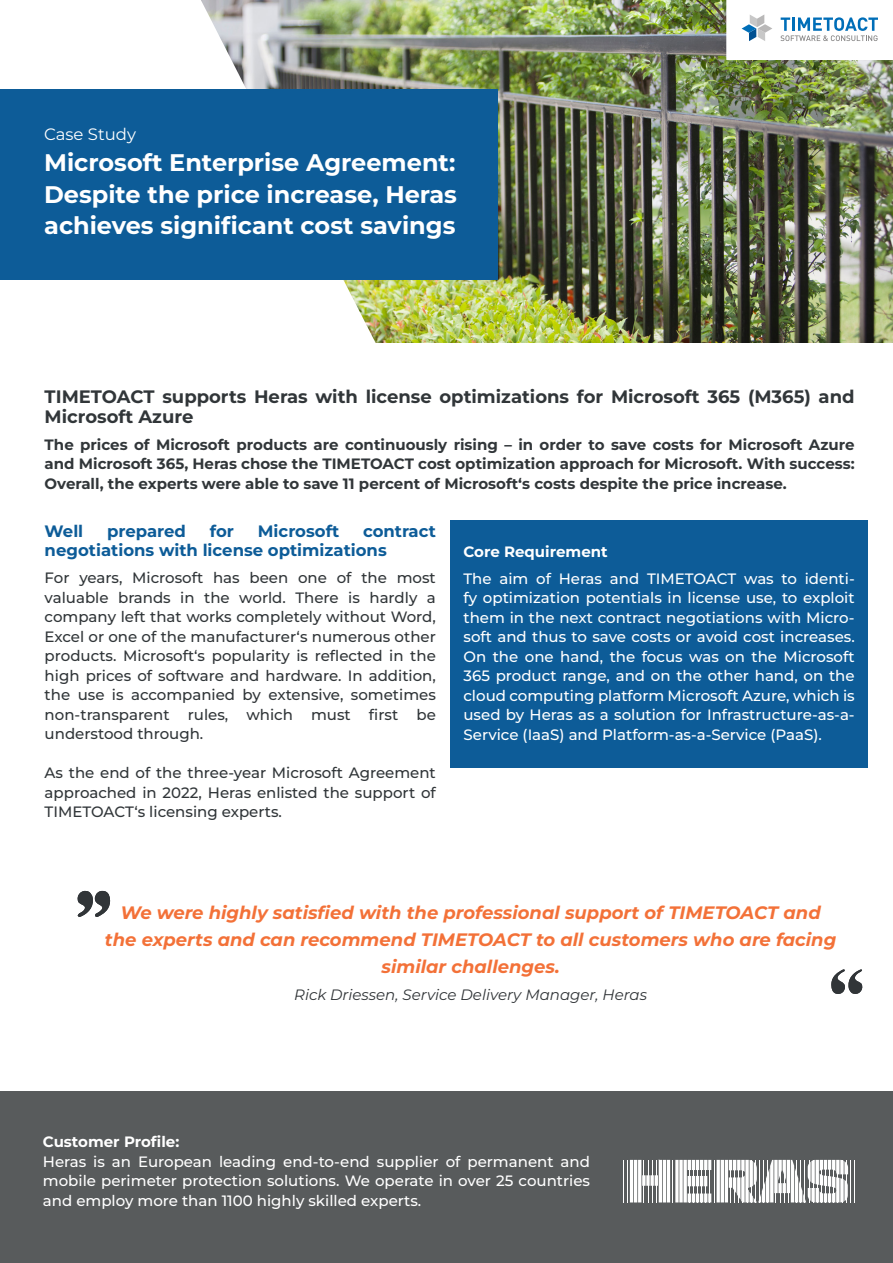
<style>
.page{position:relative;width:893px;height:1263px;background:#fff}
.page>*{position:absolute;margin:0;border:0;box-sizing:border-box;transform-origin:0 0}
.t1{font:700 24px/31.5px "Montserrat";color:#fff;text-align:justify}
.t2{font:italic 700 18px/27px "Montserrat";color:#f37138;text-align:center}
.t3{font:700 18px/19.5px "Montserrat";color:#313639}
.t4{font:700 16.5px/19.5px "Montserrat";color:#0d5c98}
.t5{font:16.5px "Montserrat";color:#fff}
.t6{font:500 15px/19.5px "Montserrat";color:#fff;text-align:justify}
.t7{font:500 15px/19.5px "Montserrat";color:#313639;text-align:justify}
.t8{font:700 15px/19.5px "Montserrat";color:#313639;text-align:justify}
.t9{font:italic 15px "Montserrat";color:#313538}
.t10{font:700 15px "Montserrat";color:#fff}
</style>
<div class="page">
<div style="left:450px;top:520px;width:417px;height:247px;background:#0d5c98"></div>
<img style="left:398px;top:0;width:495px;height:342px">
<img style="left:201px;top:0;width:197px;height:343px">
<div style="left:0;top:89px;width:497px;height:191px;background:#0d5c98"></div>
<div style="left:0;top:1092px;width:893px;height:171px;background:#585b5c"></div>
<svg style="left:726px;top:0;width:167px;height:60px"></svg>
<svg style="left:77px;top:890px;width:34px;height:27px"></svg>
<svg style="left:831px;top:969px;width:32px;height:25px"></svg>
<hr style="left:623px;top:1160px;width:1px;height:42px;background:#fff">
<hr style="left:627px;top:1160px;width:1px;height:42px;background:#fff">
<hr style="left:643px;top:1160px;width:1px;height:42px;background:#fff">
<hr style="left:648px;top:1160px;width:1px;height:42px;background:#fff">
<hr style="left:652px;top:1160px;width:1px;height:42px;background:#fff">
<hr style="left:656px;top:1160px;width:1px;height:42px;background:#fff">
<hr style="left:672px;top:1160px;width:1px;height:42px;background:#fff">
<hr style="left:689px;top:1160px;width:1px;height:42px;background:#fff">
<hr style="left:693px;top:1160px;width:1px;height:42px;background:#fff">
<hr style="left:697px;top:1160px;width:1px;height:42px;background:#fff">
<hr style="left:701px;top:1160px;width:1px;height:42px;background:#fff">
<hr style="left:705px;top:1160px;width:1px;height:42px;background:#fff">
<hr style="left:710px;top:1160px;width:1px;height:42px;background:#fff">
<hr style="left:714px;top:1160px;width:1px;height:42px;background:#fff">
<hr style="left:850px;top:1160px;width:1px;height:42px;background:#fff">
<hr style="left:854px;top:1160px;width:1px;height:42px;background:#fff">
<hr style="left:667px;top:1160px;width:3px;height:42px;background:#fff">
<hr style="left:663px;top:1160px;width:3px;height:42px;background:#fff">
<hr style="left:659px;top:1160px;width:3px;height:42px;background:#fff">
<hr style="left:638px;top:1160px;width:3px;height:42px;background:#fff">
<hr style="left:634px;top:1160px;width:3px;height:42px;background:#fff">
<hr style="left:630px;top:1160px;width:3px;height:42px;background:#fff">
<svg style="left:655px;top:1175px;width:3px;height:11px"></svg>
<svg style="left:650px;top:1175px;width:4px;height:11px"></svg>
<svg style="left:646px;top:1175px;width:4px;height:11px"></svg>
<svg style="left:642px;top:1175px;width:4px;height:11px"></svg>
<svg style="left:688px;top:1160px;width:22px;height:10px"></svg>
<svg style="left:683px;top:1160px;width:4px;height:42px"></svg>
<svg style="left:679px;top:1160px;width:4px;height:42px"></svg>
<svg style="left:675px;top:1160px;width:4px;height:42px"></svg>
<svg style="left:688px;top:1176px;width:19px;height:10px"></svg>
<svg style="left:688px;top:1193px;width:23px;height:9px"></svg>
<svg style="left:717px;top:1160px;width:131px;height:42px"></svg>
<p class="t5" style="left:44px;top:123px;width:93px">Case Study</p>
<h1 class="t1" style="left:44px;top:146px;width:414px">Microsoft Enterprise Agreement:<br>Despite the price increase, Heras achieves significant cost savings</h1>
<p class="t3" style="left:45px;top:387px;width:812px">TIMETOACT supports Heras with license optimizations for Microsoft 365 (M365) and<br>Microsoft Azure</p>
<p class="t8" style="left:45px;top:434px;width:812px">The prices of Microsoft products are continuously rising – in order to save costs for Microsoft Azure and Microsoft 365, Heras chose the TIMETOACT cost optimization approach for Microsoft. With success:<br>Overall, the experts were able to save 11 percent of Microsoft‘s costs despite the price increase.</p>
<p class="t4" style="left:45px;top:521px;width:40px">Well</p>
<p class="t4" style="left:107px;top:521px;width:80px">prepared</p>
<p class="t4" style="left:210px;top:521px;width:26px">for</p>
<p class="t4" style="left:258px;top:521px;width:83px">Microsoft</p>
<p class="t4" style="left:45px;top:521px;width:393px;text-indent:318px">contract negotiations with license optimizations</p>
<p class="t7" style="left:45px;top:568px;width:393px">For years, Microsoft has been one of the most valuable brands in the world. There is hardly a company left that works completely without Word, Excel or one of the manufacturer‘s numerous other products. Microsoft‘s popularity is reflected in the high prices of software and hardware. In addition, the use is accompanied by extensive, sometimes non-transparent rules, which must first be understood through.</p>
<p class="t7" style="left:45px;top:763px;width:393px">As the end of the three-year Microsoft Agreement approached in 2022, Heras enlisted the support of TIMETOACT‘s licensing experts.</p>
<p class="t10" style="left:463px;top:541px;width:146px">Core Requirement</p>
<p class="t6" style="left:463px;top:568px;width:393px">The aim of Heras and TIMETOACT was to identi&shy;fy optimization potentials in license use, to exploit them in the next contract negotiations with Micro&shy;soft and thus to save costs or avoid cost increases.<br>On the one hand, the focus was on the Microsoft 365 product range, and on the other hand, on the cloud computing platform Microsoft Azure, which is used by Heras as a solution for Infrastructure-as-a-Service (IaaS) and Platform-as-a-Service (PaaS).</p>
<p class="t2" style="left:105px;top:898px;width:733px">We were highly satisfied with the professional support of TIMETOACT and the experts and can recommend TIMETOACT to all customers who are facing similar challenges.</p>
<p class="t9" style="left:294px;top:985px;width:354px">Rick Driessen, Service Delivery Manager, Heras</p>
<p class="t10" style="left:43px;top:1132px;width:138px">Customer Profile:</p>
<p class="t6" style="left:43px;top:1151px;width:549px">Heras is an European leading end-to-end supplier of permanent and mobile perimeter protection solutions. We operate in over 25 countries and employ more than 1100 highly skilled experts.</p>
</div>
